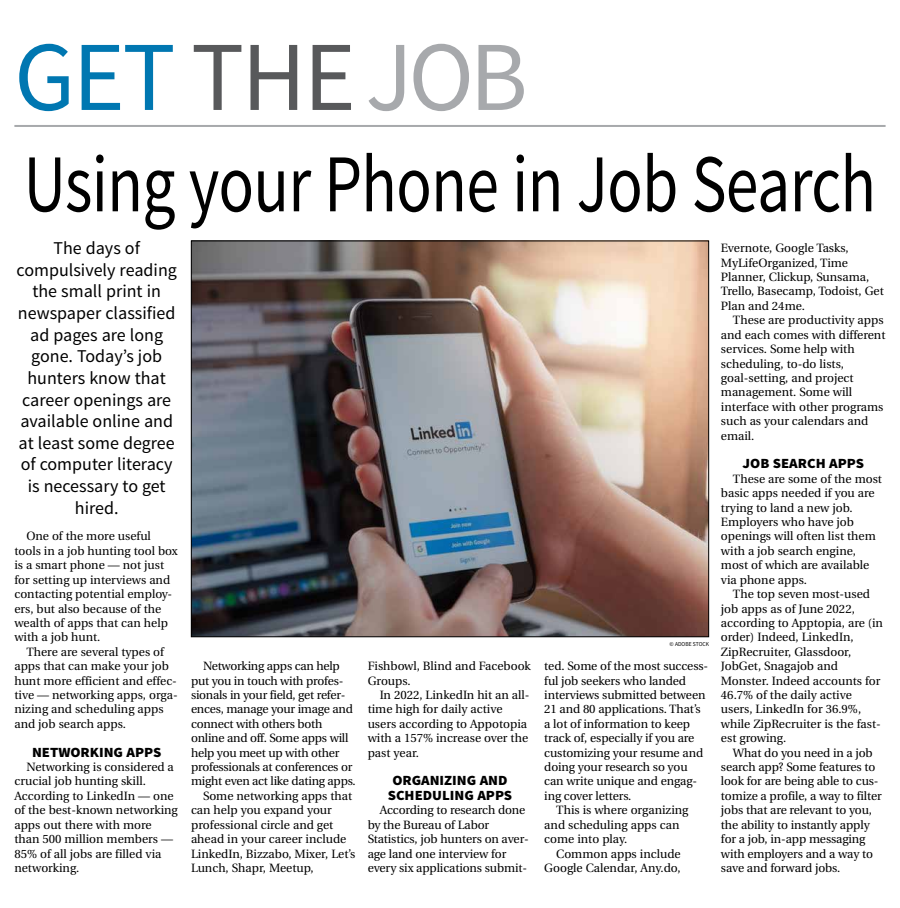
<style>
.page{position:relative;width:900px;height:908px;background:#fff}
.page>*{position:absolute;margin:0;border:0;box-sizing:border-box;transform-origin:0 0}
.t1{font:99px "Source Sans Pro";letter-spacing:-.02em;color:#0077b1}
.t2{font:82px "Source Sans Pro";letter-spacing:-.01em;color:#000;scale:.8 1}
.t3{font:18px/21.6px "Source Sans Pro";color:#000;text-align:center}
.t4{font:900 14px/14.4px "Source Sans Pro";color:#000;text-align:center;scale:1.05 1}
.t5{font:12px/14.4px "Utopia";color:#000}
.t6{font:12px "Utopia";letter-spacing:-.02em;color:#000}
.t7{font:6px "Source Sans Pro";color:#000;scale:.95 1}
.s1{color:#58595b}
.s2{color:#a7a9ac}
</style>
<div class="page">
<hr style="left:14px;top:125px;width:872px;height:2px;background:#a7a9ac">
<img style="left:193px;top:242px;width:514px;height:392px">
<h1 class="t1" style="left:14px;top:16px;width:515px">GET <span class="s1">THE</span><span class="s2">JOB</span></h1>
<h2 class="t2" style="left:24px;top:133px;width:1067px">Using your Phone in Job Search</h2>
<h3 class="t3" style="left:17px;top:238px;width:162px">The days of compulsively reading the small print in newspaper classified ad pages are long gone. Today’s job hunters know that career openings are available online and at least some degree of computer literacy is necessary to get hired.</h3>
<p class="t5" style="left:14px;top:529px;width:165px;text-indent:12px">One of the more useful tools in a job hunting tool box is a smart phone — not just for setting up interviews and contacting potential employ&shy;ers, but also because of the wealth of apps that can help with a job hunt.</p>
<p class="t5" style="left:14px;top:644px;width:165px;text-indent:12px">There are several types of apps that can make your job hunt more efficient and effec&shy;tive — networking apps, orga&shy;nizing and scheduling apps and job search apps.</p>
<p class="t4" style="left:32px;top:745px;width:125px">NETWORKING APPS</p>
<p class="t5" style="left:14px;top:759px;width:165px;text-indent:12px">Networking is considered a crucial job hunting skill.<br>According to LinkedIn — one of the best-known networking apps out there with more than 500 million members —<br>85% of all jobs are filled via networking.</p>
<p class="t5" style="left:721px;top:241px;width:164px">Evernote, Google Tasks,<br>MyLifeOrganized, Time<br>Planner, Clickup, Sunsama,<br>Trello, Basecamp, Todoist, Get<br>Plan and 24me.</p>
<p class="t5" style="left:721px;top:313px;width:166px;text-indent:12px">These are productivity apps and each comes with different services. Some help with scheduling, to-do lists, goal-setting, and project management. Some will interface with other programs such as your calendars and email.</p>
<p class="t4" style="left:743px;top:457px;width:117px">JOB SEARCH APPS</p>
<p class="t5" style="left:721px;top:471px;width:163px;text-indent:12px">These are some of the most basic apps needed if you are trying to land a new job.<br>Employers who have job openings will often list them with a job search engine, most of which are available via phone apps.</p>
<p class="t5" style="left:721px;top:587px;width:164px;text-indent:12px">The top seven most-used job apps as of June 2022, according to Apptopia, are (in order) Indeed, LinkedIn,<br>ZipRecruiter, Glassdoor,<br>JobGet, Snagajob and<br>Monster. Indeed accounts for<br>46.7% of the daily active users, LinkedIn for 36.9%, while ZipRecruiter is the fast&shy;est growing.</p>
<p class="t5" style="left:721px;top:745px;width:162px;text-indent:12px">What do you need in a job search app? Some features to look for are being able to cus&shy;tomize a profile, a way to filter jobs that are relevant to you, the ability to instantly apply for a job, in-app messaging with employers and a way to save and forward jobs.</p>
<p class="t7" style="left:670px;top:639px;width:43px">© ADOBE STOCK</p>
<p class="t6" style="left:203px;top:659px;width:138px">Networking apps can help</p>
<p class="t6" style="left:191px;top:673px;width:154px">put you in touch with profes-</p>
<p class="t6" style="left:191px;top:688px;width:156px">sionals in your field, get refer-</p>
<p class="t6" style="left:191px;top:702px;width:163px">ences, manage your image and</p>
<p class="t6" style="left:191px;top:717px;width:133px">connect with others both</p>
<p class="t6" style="left:191px;top:731px;width:159px">online and off. Some apps will</p>
<p class="t6" style="left:191px;top:745px;width:150px">help you meet up with other</p>
<p class="t6" style="left:191px;top:760px;width:163px">professionals at conferences or</p>
<p class="t6" style="left:191px;top:774px;width:166px">might even act like dating apps.</p>
<p class="t5" style="left:203px;top:788px;width:151px">Some networking apps that</p>
<p class="t5" style="left:191px;top:803px;width:142px">can help you expand your</p>
<p class="t5" style="left:191px;top:817px;width:144px">professional circle and get</p>
<p class="t5" style="left:191px;top:831px;width:157px">ahead in your career include</p>
<p class="t5" style="left:191px;top:846px;width:166px">LinkedIn, Bizzabo, Mixer, Let’s</p>
<p class="t5" style="left:191px;top:860px;width:124px">Lunch, Shapr, Meetup,</p>
<p class="t5" style="left:368px;top:659px;width:165px">Fishbowl, Blind and Facebook<br>Groups.</p>
<p class="t5" style="left:368px;top:687px;width:163px;text-indent:12px">In 2022, LinkedIn hit an all&shy;time high for daily active users according to Appotopia with a 157% increase over the past year.</p>
<p class="t4" style="left:388px;top:774px;width:120px">ORGANIZING AND<br>SCHEDULING APPS</p>
<p class="t5" style="left:368px;top:803px;width:163px;text-indent:12px">According to research done by the Bureau of Labor<br>Statistics, job hunters on aver&shy;age land one interview for every six applications submit-</p>
<p class="t5" style="left:544px;top:659px;width:165px">ted. Some of the most success-</p>
<p class="t5" style="left:544px;top:673px;width:143px">ful job seekers who landed</p>
<p class="t5" style="left:544px;top:687px;width:163px">interviews submitted between</p>
<p class="t5" style="left:544px;top:702px;width:158px">21 and 80 applications. That’s</p>
<p class="t5" style="left:544px;top:716px;width:147px">a lot of information to keep</p>
<p class="t5" style="left:544px;top:731px;width:152px">track of, especially if you are</p>
<p class="t5" style="left:544px;top:745px;width:160px">customizing your resume and</p>
<p class="t5" style="left:544px;top:759px;width:145px">doing your research so you</p>
<p class="t5" style="left:544px;top:774px;width:154px">can write unique and engag-</p>
<p class="t5" style="left:544px;top:788px;width:89px">ing cover letters.</p>
<p class="t5" style="left:556px;top:803px;width:134px">This is where organizing</p>
<p class="t5" style="left:544px;top:817px;width:137px">and scheduling apps can</p>
<p class="t5" style="left:544px;top:831px;width:85px">come into play.</p>
<p class="t5" style="left:556px;top:846px;width:126px">Common apps include</p>
<p class="t5" style="left:544px;top:860px;width:138px">Google Calendar, Any.do,</p>
</div>
